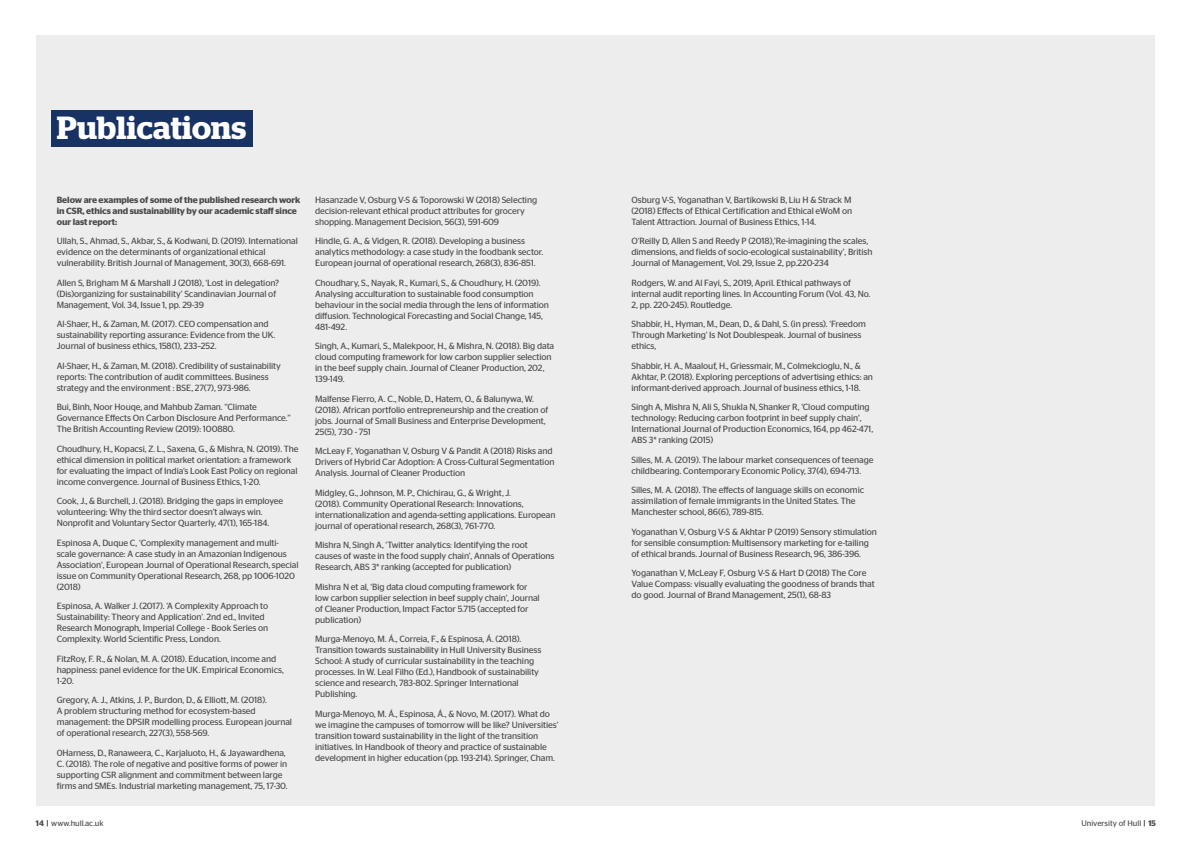
<style>
.page{position:relative;width:1191px;height:842px;background:#fff}
.page>*{position:absolute;margin:0;border:0;box-sizing:border-box;transform-origin:0 0}
.t1{font:600 32px "Stag";letter-spacing:.005em;color:#fff}
.t2{font:9px/11px "Stag Sans";letter-spacing:-.01em;color:#4a4a49}
.t3{font:600 9px/11px "Stag Sans";letter-spacing:-.01em;color:#4a4a49}
.t4{font:8px "Stag Sans";color:#4a4a49}
.s1{font-weight:600}
</style>
<div class="page">
<div style="left:36px;top:36px;width:1119px;height:770px;background:#ededed"></div>
<div style="left:51px;top:110px;width:201px;height:37px;background:#183264"></div>
<h1 class="t1" style="left:57px;top:108px;width:191px">Publications</h1>
<p class="t3" style="left:57px;top:194px;width:245px">Below are examples of some of the published research work in CSR, ethics and sustainability by our academic staff since our last report:</p>
<p class="t2" style="left:57px;top:236px;width:243px">Ullah, S., Ahmad, S., Akbar, S., &amp; Kodwani, D. (2019). International evidence on the determinants of organizational ethical vulnerability. British Journal of Management, 30(3), 668-691.</p>
<p class="t2" style="left:57px;top:277px;width:224px">Allen S, Brigham M &amp; Marshall J (2018), ‘Lost in delegation? (Dis)organizing for sustainability’ Scandinavian Journal of<br>Management, Vol. 34, Issue 1, pp. 29-39</p>
<p class="t2" style="left:57px;top:319px;width:220px">Al-Shaer, H., &amp; Zaman, M. (2017). CEO compensation and sustainability reporting assurance: Evidence from the UK.<br>Journal of business ethics, 158(1), 233–252.</p>
<p class="t2" style="left:57px;top:360px;width:226px">Al-Shaer, H., &amp; Zaman, M. (2018). Credibility of sustainability reports: The contribution of audit committees. Business strategy and the environment : BSE, 27(7), 973-986.</p>
<p class="t2" style="left:57px;top:402px;width:236px">Bui, Binh, Noor Houqe, and Mahbub Zaman. “Climate<br>Governance Effects On Carbon Disclosure And Performance.”<br>The British Accounting Review (2019): 100880.</p>
<p class="t2" style="left:57px;top:443px;width:243px">Choudhury, H., Kopacsi, Z. L., Saxena, G., &amp; Mishra, N. (2019). The ethical dimension in political market orientation: a framework for evaluating the impact of India’s Look East Policy on regional income convergence. Journal of Business Ethics, 1-20.</p>
<p class="t2" style="left:57px;top:496px;width:228px">Cook, J., &amp; Burchell, J. (2018). Bridging the gaps in employee volunteering: Why the third sector doesn’t always win.<br>Nonprofit and Voluntary Sector Quarterly, 47(1), 165-184.</p>
<p class="t2" style="left:57px;top:537px;width:243px">Espinosa A, Duque C, ‘Complexity management and multi&shy;scale governance: A case study in an Amazonian Indigenous Association’, European Journal of Operational Research, special issue on Community Operational Research, 268, pp 1006-1020 (2018)</p>
<p class="t2" style="left:57px;top:601px;width:213px">Espinosa, A. Walker J. (2017). ‘A Complexity Approach to Sustainability: Theory and Application’. 2nd ed., Invited Research Monograph, Imperial College - Book Series on Complexity. World Scientific Press, London.</p>
<p class="t2" style="left:57px;top:653px;width:229px">FitzRoy, F. R., &amp; Nolan, M. A. (2018). Education, income and happiness: panel evidence for the UK. Empirical Economics,<br>1-20.</p>
<p class="t2" style="left:57px;top:695px;width:237px">Gregory, A. J., Atkins, J. P., Burdon, D., &amp; Elliott, M. (2018).<br>A problem structuring method for ecosystem-based management: the DPSIR modelling process. European journal of operational research, 227(3), 558-569.</p>
<p class="t2" style="left:57px;top:747px;width:232px">0Harness, D., Ranaweera, C., Karjaluoto, H., &amp; Jayawardhena, C. (2018). The role of negative and positive forms of power in supporting CSR alignment and commitment between large firms and SMEs. Industrial marketing management, 75, 17-30.</p>
<p class="t2" style="left:315px;top:194px;width:223px">Hasanzade V, Osburg V-S &amp; Toporowski W (2018) Selecting decision-relevant ethical product attributes for grocery shopping. Management Decision, 56(3), 591-609</p>
<p class="t2" style="left:315px;top:236px;width:230px">Hindle, G. A., &amp; Vidgen, R. (2018). Developing a business analytics methodology: a case study in the foodbank sector.<br>European journal of operational research, 268(3), 836-851.</p>
<p class="t2" style="left:315px;top:277px;width:235px">Choudhary, S., Nayak, R., Kumari, S., &amp; Choudhury, H. (2019).<br>Analysing acculturation to sustainable food consumption behaviour in the social media through the lens of information diffusion. Technological Forecasting and Social Change, 145, 481-492.</p>
<p class="t2" style="left:315px;top:341px;width:241px">Singh, A., Kumari, S., Malekpoor, H., &amp; Mishra, N. (2018). Big data cloud computing framework for low carbon supplier selection in the beef supply chain. Journal of Cleaner Production, 202, 139-149.</p>
<p class="t2" style="left:315px;top:393px;width:235px">Malfense Fierro, A. C., Noble, D., Hatem, O., &amp; Balunywa, W. (2018). African portfolio entrepreneurship and the creation of jobs. Journal of Small Business and Enterprise Development, 25(5), 730 - 751</p>
<p class="t2" style="left:315px;top:446px;width:241px">McLeay F, Yoganathan V, Osburg V &amp; Pandit A (2018) Risks and<br>Drivers of Hybrid Car Adoption: A Cross-Cultural Segmentation<br>Analysis. Journal of Cleaner Production</p>
<p class="t2" style="left:315px;top:487px;width:242px">Midgley, G., Johnson, M. P., Chichirau, G., &amp; Wright, J.<br>(2018). Community Operational Research: Innovations, internationalization and agenda-setting applications. European journal of operational research, 268(3), 761-770.</p>
<p class="t2" style="left:315px;top:539px;width:241px">Mishra N, Singh A, ‘Twitter analytics: Identifying the root causes of waste in the food supply chain’, Annals of Operations<br>Research, ABS 3* ranking (accepted for publication)</p>
<p class="t2" style="left:315px;top:581px;width:226px">Mishra N et al, ‘Big data cloud computing framework for low carbon supplier selection in beef supply chain’, Journal of Cleaner Production, Impact Factor 5.715 (accepted for publication)</p>
<p class="t2" style="left:315px;top:633px;width:228px">Murga-Menoyo, M. Á., Correia, F., &amp; Espinosa, Á. (2018).<br>Transition towards sustainability in Hull University Business School: A study of curricular sustainability in the teaching processes. In W. Leal Filho (Ed.), Handbook of sustainability science and research, 783-802. Springer International Publishing.</p>
<p class="t2" style="left:315px;top:708px;width:245px">Murga-Menoyo, M. Á., Espinosa, Á., &amp; Novo, M. (2017). What do we imagine the campuses of tomorrow will be like? Universities’ transition toward sustainability in the light of the transition initiatives. In Handbook of theory and practice of sustainable development in higher education (pp. 193-214). Springer, Cham.</p>
<p class="t2" style="left:631px;top:194px;width:222px;text-align:justify">Osburg V-S, Yoganathan V, Bartikowski B, Liu H &amp; Strack M (2018) Effects of Ethical Certification and Ethical eWoM on Talent Attraction. Journal of Business Ethics, 1-14.</p>
<p class="t2" style="left:631px;top:235px;width:242px">O’Reilly D, Allen S and Reedy P (2018),’Re-imagining the scales, dimensions, and fields of socio-ecological sustainability’, British<br>Journal of Management, Vol. 29, Issue 2, pp.220-234</p>
<p class="t2" style="left:631px;top:277px;width:240px">Rodgers, W. and Al Fayi, S., 2019, April. Ethical pathways of internal audit reporting lines. In Accounting Forum (Vol. 43, No.<br>2, pp. 220-245). Routledge.</p>
<p class="t2" style="left:631px;top:318px;width:236px">Shabbir, H., Hyman, M., Dean, D., &amp; Dahl, S. (in press). ‘Freedom<br>Through Marketing’ Is Not Doublespeak. Journal of business ethics,</p>
<p class="t2" style="left:631px;top:360px;width:243px">Shabbir, H. A., Maalouf, H., Griessmair, M., Colmekcioglu, N., &amp;<br>Akhtar, P. (2018). Exploring perceptions of advertising ethics: an informant-derived approach. Journal of business ethics, 1-18.</p>
<p class="t2" style="left:631px;top:401px;width:243px">Singh A, Mishra N, Ali S, Shukla N, Shanker R, ‘Cloud computing technology: Reducing carbon footprint in beef supply chain’, International Journal of Production Economics, 164, pp 462-471, ABS 3* ranking (2015)</p>
<p class="t2" style="left:631px;top:454px;width:243px">Silles, M. A. (2019). The labour market consequences of teenage childbearing. Contemporary Economic Policy, 37(4), 694-713.</p>
<p class="t2" style="left:631px;top:484px;width:234px">Silles, M. A. (2018). The effects of language skills on economic assimilation of female immigrants in the United States. The<br>Manchester school, 86(6), 789-815.</p>
<p class="t2" style="left:631px;top:526px;width:247px">Yoganathan V, Osburg V-S &amp; Akhtar P (2019) Sensory stimulation for sensible consumption: Multisensory marketing for e-tailing of ethical brands. Journal of Business Research, 96, 386-396.</p>
<p class="t2" style="left:631px;top:567px;width:245px">Yoganathan V, McLeay F, Osburg V-S &amp; Hart D (2018) The Core<br>Value Compass: visually evaluating the goodness of brands that do good. Journal of Brand Management, 25(1), 68-83</p>
<p class="t4" style="left:36px;top:818px;width:69px"><span class="s1">14 |</span> www.hull.ac.uk</p>
<p class="t4" style="left:1081px;top:818px;width:76px">University of Hull <span class="s1">| 15</span></p>
</div>
